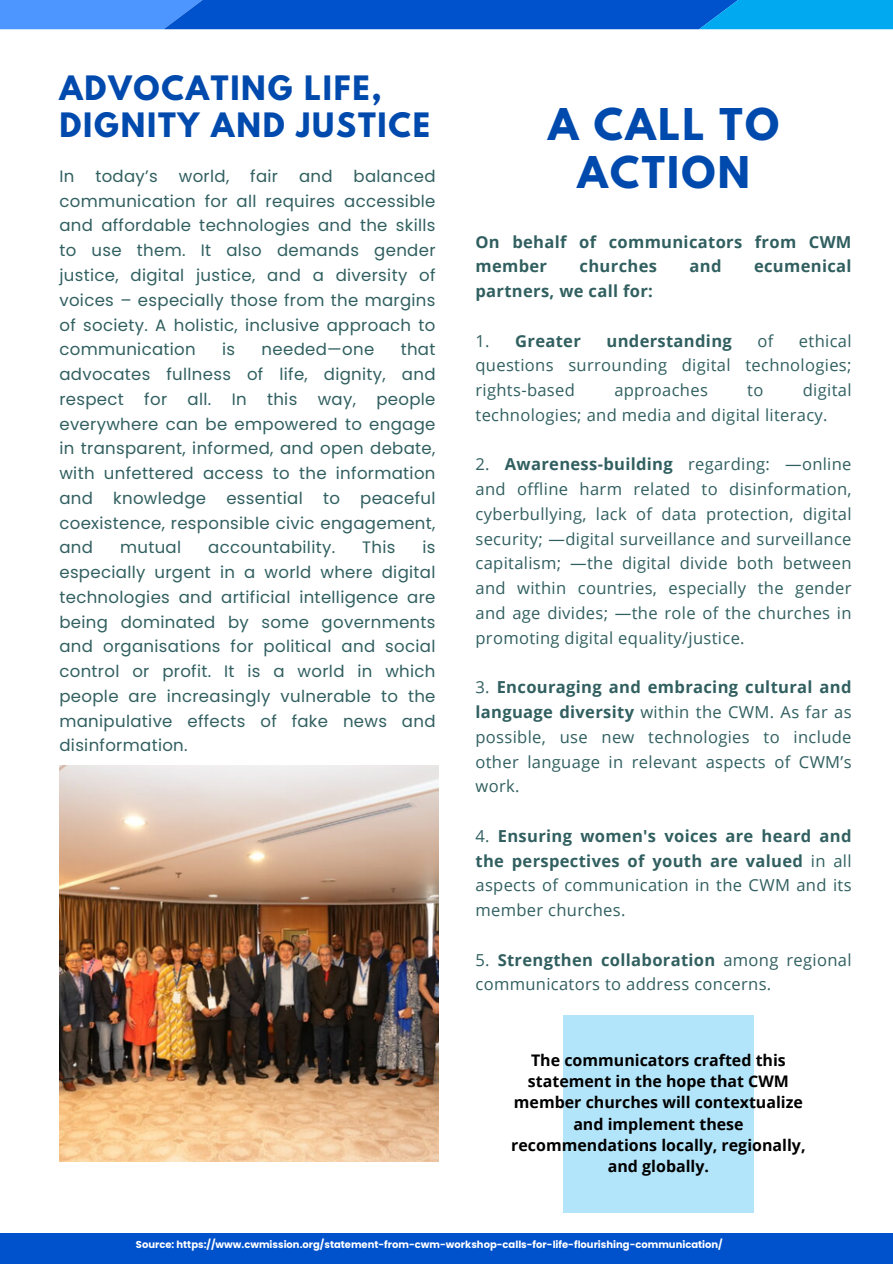
<style>
.page{position:relative;width:893px;height:1264px;background:#fff}
.page>*{position:absolute;margin:0;border:0;box-sizing:border-box;transform-origin:0 0}
.t1{font:700 38.85px/48.3px "League Spartan";letter-spacing:.06em;color:#004aad;text-align:center}
.t2{font:700 29.85px/37.2px "League Spartan";letter-spacing:.06em;color:#004aad}
.t3{font:16.5px/24.8px "Poppins";letter-spacing:.02em;color:#315f60;text-align:justify}
.t4{font:16.5px/24.8px "Open Sans";letter-spacing:.02em;color:#315f60;text-align:justify}
.t5{font:700 16.5px/24.8px "Open Sans";letter-spacing:.02em;color:#315f60}
.t6{font:700 15.9px/21.3px "Open Sans";color:#000;text-align:center}
.t7{font:700 9.9px "Poppins";color:#fff}
.s1{font-weight:400}
.s2{font-weight:700}
</style>
<div class="page">
<div style="left:0;top:1233px;width:892px;height:30px;background:#0052cc"></div>
<div style="left:563px;top:1015px;width:190px;height:197px;background:#b3e5fa"></div>
<img style="left:59px;top:765px;width:380px;height:396px">
<svg style="left:0;top:0;width:892px;height:29px;background:#0f70dd"></svg>
<p class="t2" style="left:59px;top:73px;width:372px">ADVOCATING LIFE,<br>DIGNITY AND JUSTICE</p>
<h2 class="t3" style="left:59px;top:164px;width:16px">In</h2>
<h2 class="t3" style="left:95px;top:164px;width:64px">today’s</h2>
<h2 class="t3" style="left:179px;top:164px;width:52px">world,</h2>
<h2 class="t3" style="left:250px;top:164px;width:29px">fair</h2>
<h2 class="t3" style="left:299px;top:164px;width:35px">and</h2>
<h2 class="t3" style="left:59px;top:164px;width:377px;text-indent:294px">balanced communication for all requires accessible and affordable technologies and the skills to use them. It also demands gender justice, digital justice, and a diversity of voices – especially those from the margins of society. A holistic, inclusive approach to communication</h2>
<h2 class="t3" style="left:222px;top:337px;width:15px">is</h2>
<h2 class="t3" style="left:261px;top:337px;width:114px">needed—one</h2>
<h2 class="t3" style="left:59px;top:337px;width:377px;text-indent:341px">that advocates fullness of life, dignity, and respect for all. In this way, people everywhere can be empowered to engage in transparent, informed, and open debate, with unfettered access to the information and knowledge essential to peaceful coexistence, responsible civic engagement, and</h2>
<h2 class="t3" style="left:59px;top:535px;width:377px;text-indent:363px">is especially urgent in a world where digital technologies and artificial intelligence are being dominated by some governments and organisations for political and social control or profit. It is a world in which people are increasingly vulnerable to the manipulative effects of fake news and disinformation.</h2>
<h2 class="t3" style="left:120px;top:535px;width:63px">mutual</h2>
<h2 class="t3" style="left:208px;top:535px;width:128px">accountability.</h2>
<h2 class="t3" style="left:362px;top:535px;width:35px">This</h2>
<h4 class="t1" style="left:548px;top:105px;width:232px">A CALL TO<br>ACTION</h4>
<h4 class="t5" style="left:475px;top:229px;width:377px">On behalf of communicators from CWM member</h4>
<h4 class="t5" style="left:579px;top:253px;width:79px">churches</h4>
<h4 class="t5" style="left:689px;top:253px;width:33px">and</h4>
<h4 class="t5" style="left:754px;top:253px;width:99px">ecumenical</h4>
<h4 class="t5" style="left:475px;top:278px;width:179px">partners, we call for:</h4>
<h1 class="t5" style="left:475px;top:328px;width:107px"><span class="s1">1.</span> Greater</h1>
<h1 class="t5" style="left:606px;top:328px;width:127px">understanding</h1>
<h1 class="t4" style="left:757px;top:328px;width:17px">of</h1>
<h1 class="t4" style="left:475px;top:328px;width:377px;text-indent:323px">ethical questions surrounding digital technologies; rights-based</h1>
<h1 class="t4" style="left:475px;top:377px;width:377px;text-indent:327px">digital technologies; and media and digital literacy.</h1>
<h3 class="t4" style="left:475px;top:451px;width:377px">2. <span class="s2">Awareness-building</span> regarding: —online and offline harm related to disinformation, cyberbullying, lack of data protection, digital security; —digital surveillance and surveillance capitalism; —the digital divide both between and within countries, especially the gender and age divides; —the role of the churches in promoting digital equality/justice.</h3>
<h4 class="t4" style="left:475px;top:674px;width:377px">3. <span class="s2">Encouraging and embracing cultural and language diversity</span> within the CWM. As far as possible, use new technologies to include other language in relevant aspects of CWM’s work.</h4>
<h4 class="t5" style="left:475px;top:823px;width:377px;text-align:justify"><span class="s1">4.</span> Ensuring women's voices are heard and the perspectives of youth are valued <span class="s1">in all aspects of communication in the CWM and its member churches.</span></h4>
<h4 class="t4" style="left:475px;top:946px;width:377px">5. <span class="s2">Strengthen collaboration</span> among regional communicators to address concerns.</h4>
<h1 class="t4" style="left:614px;top:377px;width:95px">approaches</h1>
<h1 class="t4" style="left:747px;top:377px;width:18px">to</h1>
<h4 class="t6" style="left:511px;top:1048px;width:296px">The communicators crafted this statement in the hope that CWM member churches will contextualize and implement these recommendations locally, regionally, and globally.</h4>
<p class="t7" style="left:136px;top:1237px;width:588px">Source: https://www.cwmission.org/statement-from-cwm-workshop-calls-for-life-flourishing-communication/</p>
</div>
